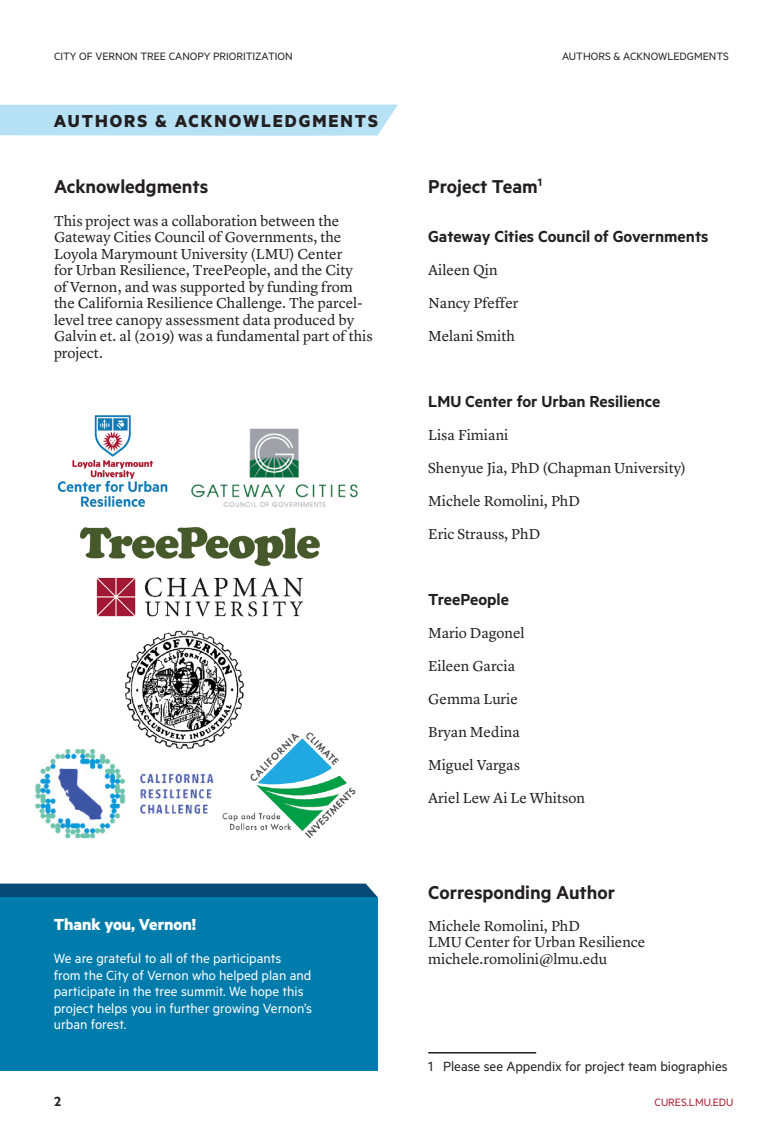
<style>
.page{position:relative;width:783px;height:1134px;background:#fff}
.page>*{position:absolute;margin:0;border:0;box-sizing:border-box;transform-origin:0 0}
.sub_title_-_02{font:600 21px "Metric";color:#231f20}
.Body_1{font:600 21px "Metric";color:#231f20}
.Main_title_-_Metric{font:700 19.5px "Metric";letter-spacing:.1em;color:#231f20}
.Body_1-2{font:600 18px "Metric";color:#231f20}
.box_text{font:700 18px "Metric";color:#fff}
.Body_1-3{font:15px/16.5px "Lyon Text";color:#231f20}
.box_text-2{font:15px/16.5px "Metric";color:#fff}
.t1{font:15px "Metric";color:#231f20}
.t2{font:600 15px "Metric";color:#231f20}
.t3{font:12px "Metric";color:#231f20}
.t4{font:12px "Metric";color:#ab1d31}
</style>
<div class="page">
<div style="left:0;top:105px;width:398px;height:31px;background:#b7e1f4"></div>
<hr style="left:428px;top:1052px;width:108px;height:2px;background:#231f20">
<div style="left:0;top:884px;width:378px;height:13px;background:#074a75"></div>
<div style="left:0;top:897px;width:378px;height:174px;background:#007cac"></div>
<img style="left:35px;top:415px;width:323px;height:424px">
<p class="t3" style="left:54px;top:50px;width:240px">CITY OF VERNON TREE CANOPY PRIORITIZATION</p>
<p class="Main_title_-_Metric" style="left:54px;top:109px;width:326px">AUTHORS &amp; ACKNOWLEDGMENTS</p>
<p class="sub_title_-_02" style="left:54px;top:174px;width:156px">Acknowledgments</p>
<p class="Body_1-3" style="left:54px;top:211px;width:320px">This project was a collaboration between the Gateway Cities Council of Governments, the Loyola Marymount University (LMU) Center<br>for Urban Resilience, TreePeople, and the City<br>of Vernon, and was supported by funding from the California Resilience Challenge. The parcel&shy;level tree canopy assessment data produced by Galvin et. al (2019) was a fundamental part of this project.</p>
<p class="box_text" style="left:54px;top:914px;width:144px">Thank you, Vernon!</p>
<p class="box_text-2" style="left:54px;top:950px;width:260px">We are grateful to all of the participants<br>from the City of Vernon who helped plan and participate in the tree summit. We hope this project helps you in further growing Vernon’s urban forest.</p>
<p class="t2" style="left:54px;top:1093px;width:8px">2</p>
<p class="t3" style="left:562px;top:50px;width:168px">AUTHORS &amp; ACKNOWLEDGMENTS</p>
<p class="Body_1" style="left:428px;top:174px;width:115px">Project Team<sup>1</sup></p>
<p class="Body_1-2" style="left:428px;top:226px;width:282px">Gateway Cities Council of Governments</p>
<p class="Body_1-3" style="left:428px;top:261px;width:71px">Aileen Qin</p>
<p class="Body_1-3" style="left:428px;top:294px;width:92px">Nancy Pfeffer</p>
<p class="Body_1-3" style="left:428px;top:327px;width:88px">Melani Smith</p>
<p class="Body_1-2" style="left:428px;top:391px;width:234px">LMU Center for Urban Resilience</p>
<p class="Body_1-3" style="left:428px;top:426px;width:82px">Lisa Fimiani</p>
<p class="Body_1-3" style="left:428px;top:459px;width:259px">Shenyue Jia, PhD (Chapman University)</p>
<p class="Body_1-3" style="left:428px;top:492px;width:153px">Michele Romolini, PhD</p>
<p class="Body_1-3" style="left:428px;top:525px;width:114px">Eric Strauss, PhD</p>
<p class="Body_1-2" style="left:428px;top:589px;width:82px">TreePeople</p>
<p class="Body_1-3" style="left:428px;top:624px;width:98px">Mario Dagonel</p>
<p class="Body_1-3" style="left:428px;top:657px;width:89px">Eileen Garcia</p>
<p class="Body_1-3" style="left:428px;top:690px;width:91px">Gemma Lurie</p>
<p class="Body_1-3" style="left:428px;top:723px;width:93px">Bryan Medina</p>
<p class="Body_1-3" style="left:428px;top:756px;width:93px">Miguel Vargas</p>
<p class="Body_1-3" style="left:428px;top:789px;width:158px">Ariel Lew Ai Le Whitson</p>
<p class="sub_title_-_02" style="left:428px;top:880px;width:188px">Corresponding Author</p>
<p class="Body_1-3" style="left:428px;top:916px;width:219px">Michele Romolini, PhD<br>LMU Center for Urban Resilience</p>
<p class="Body_1-3" style="left:428px;top:949px;width:180px">michele.romolini@lmu.edu</p>
<p class="t1" style="left:428px;top:1057px;width:301px">1 Please see Appendix for project team biographies</p>
<p class="t4" style="left:655px;top:1095px;width:80px">CURES.LMU.EDU</p>
</div>
